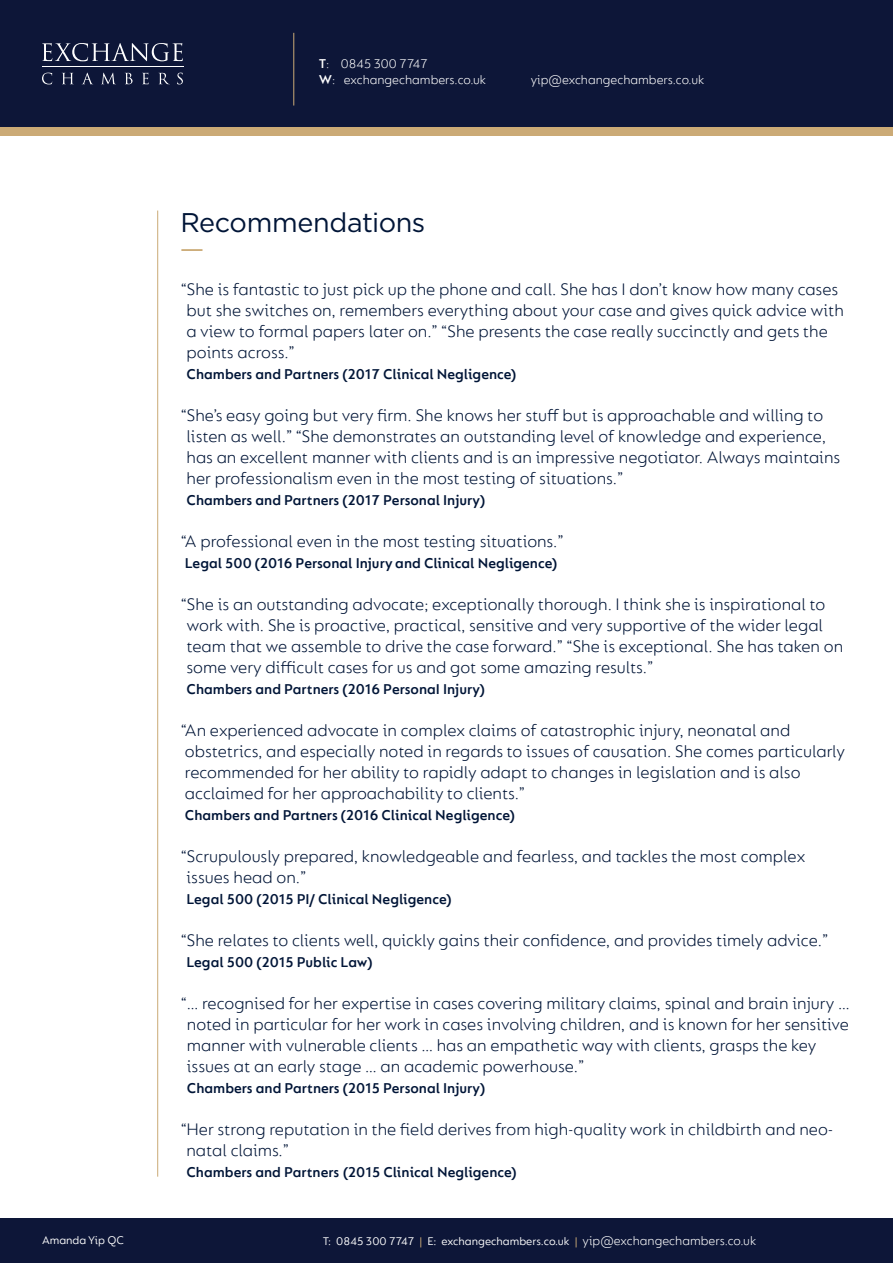
<style>
.page{position:relative;width:893px;height:1263px;background:#fff}
.page>*{position:absolute;margin:0;border:0;box-sizing:border-box;transform-origin:0 0}
.t1{font:27px "Gotham";letter-spacing:-.015em;color:#001537}
.t2{font:300 18px/21px "FS Lucas";color:#001537}
.t3{font:600 15px "FS Lucas";color:#001537}
.t4{font:300 13.5px/16.2px "FS Lucas";color:#fff}
.t5{font:12px "FS Lucas";color:#fff}
.s1{font-weight:600}
.s2{color:#cbaa76}
.s3{font-weight:300;font-size:13.5px}
</style>
<div class="page">
<div style="left:0;top:64px;width:893px;height:72px;background:#cbaa76"></div>
<div style="left:0;top:0;width:893px;height:127px;background:#0d1638"></div>
<div style="left:0;top:1219px;width:893px;height:44px;background:#0d1638"></div>
<hr style="left:42px;top:67px;width:142px;height:1px;background:#fff">
<svg style="left:42px;top:43px;width:141px;height:18px"></svg>
<svg style="left:42px;top:73px;width:10px;height:11px"></svg>
<svg style="left:62px;top:73px;width:11px;height:11px"></svg>
<svg style="left:82px;top:73px;width:11px;height:11px"></svg>
<svg style="left:102px;top:73px;width:13px;height:11px"></svg>
<svg style="left:125px;top:73px;width:8px;height:11px"></svg>
<svg style="left:142px;top:73px;width:7px;height:11px"></svg>
<svg style="left:159px;top:73px;width:10px;height:11px"></svg>
<svg style="left:177px;top:73px;width:6px;height:11px"></svg>
<hr style="left:293px;top:33px;width:1px;height:73px;background:#cbaa76">
<hr style="left:157px;top:211px;width:1px;height:966px;background:#cbaa76">
<hr style="left:181px;top:249px;width:21px;height:2px;background:#cbaa76">
<p class="t4" style="left:319px;top:55px;width:169px"><span class="s1">T</span>: 0845 300 7747<br><span class="s1">W</span>: exchangechambers.co.uk</p>
<p class="t4" style="left:531px;top:71px;width:175px">yip@exchangechambers.co.uk</p>
<p class="t1" style="left:180px;top:205px;width:247px">Recommendations</p>
<p class="t2" style="left:187px;top:278px;width:659px;text-indent:-6px">“She is fantastic to just pick up the phone and call. She has I don’t know how many cases but she switches on, remembers everything about your case and gives quick advice with a view to formal papers later on.” “She presents the case really succinctly and gets the points across.”</p>
<p class="t3" style="left:187px;top:365px;width:331px">Chambers and Partners (2017 Clinical Negligence)</p>
<p class="t2" style="left:187px;top:404px;width:655px;text-indent:-6px">“She’s easy going but very firm. She knows her stuff but is approachable and willing to listen as well.” “She demonstrates an outstanding level of knowledge and experience, has an excellent manner with clients and is an impressive negotiator. Always maintains her professionalism even in the most testing of situations.”</p>
<p class="t3" style="left:187px;top:491px;width:300px">Chambers and Partners (2017 Personal Injury)</p>
<p class="t2" style="left:180px;top:530px;width:385px">“A professional even in the most testing situations.”</p>
<p class="t3" style="left:185px;top:554px;width:374px">Legal 500 (2016 Personal Injury and Clinical Negligence)</p>
<p class="t2" style="left:187px;top:593px;width:658px;text-indent:-6px">“She is an outstanding advocate; exceptionally thorough. I think she is inspirational to work with. She is proactive, practical, sensitive and very supportive of the wider legal team that we assemble to drive the case forward.” “She is exceptional. She has taken on some very difficult cases for us and got some amazing results.”</p>
<p class="t3" style="left:187px;top:680px;width:300px">Chambers and Partners (2016 PersonaI Injury)</p>
<p class="t2" style="left:180px;top:719px;width:666px">“An experienced advocate in complex claims of catastrophic injury, neonatal and obstetrics, and especially noted in regards to issues of causation. She comes particularly recommended for her ability to rapidly adapt to changes in legislation and is also acclaimed for her approachability to clients.”</p>
<p class="t3" style="left:185px;top:806px;width:331px">Chambers and Partners (2016 Clinical Negligence)</p>
<p class="t2" style="left:187px;top:845px;width:620px;text-indent:-6px">“Scrupulously prepared, knowledgeable and fearless, and tackles the most complex issues head on.”</p>
<p class="t3" style="left:187px;top:890px;width:266px">Legal 500 (2015 PI/ Clinical Negligence)</p>
<p class="t2" style="left:180px;top:929px;width:650px">“She relates to clients well, quickly gains their confidence, and provides timely advice.”</p>
<p class="t3" style="left:187px;top:953px;width:188px">Legal 500 (2015 Public Law)</p>
<p class="t2" style="left:187px;top:992px;width:664px;text-indent:-7px">“… recognised for her expertise in cases covering military claims, spinal and brain injury … noted in particular for her work in cases involving children, and is known for her sensitive manner with vulnerable clients … has an empathetic way with clients, grasps the key issues at an early stage … an academic powerhouse.”</p>
<p class="t3" style="left:187px;top:1079px;width:300px">Chambers and Partners (2015 Personal Injury)</p>
<p class="t2" style="left:186px;top:1118px;width:648px;text-indent:-6px">“Her strong reputation in the field derives from high-quality work in childbirth and neo&shy;natal claims.”</p>
<p class="t3" style="left:186px;top:1163px;width:332px">Chambers and Partners (2015 Clinical Negligence)</p>
<p class="t5" style="left:42px;top:1233px;width:84px">Amanda Yip QC</p>
<p class="t5" style="left:323px;top:1235px;width:435px">T: 0845 300 7747 <span class="s2">|</span> E: exchangechambers.co.uk <span class="s2">|</span> <span class="s3">yip@exchangechambers.co.uk</span></p>
</div>
